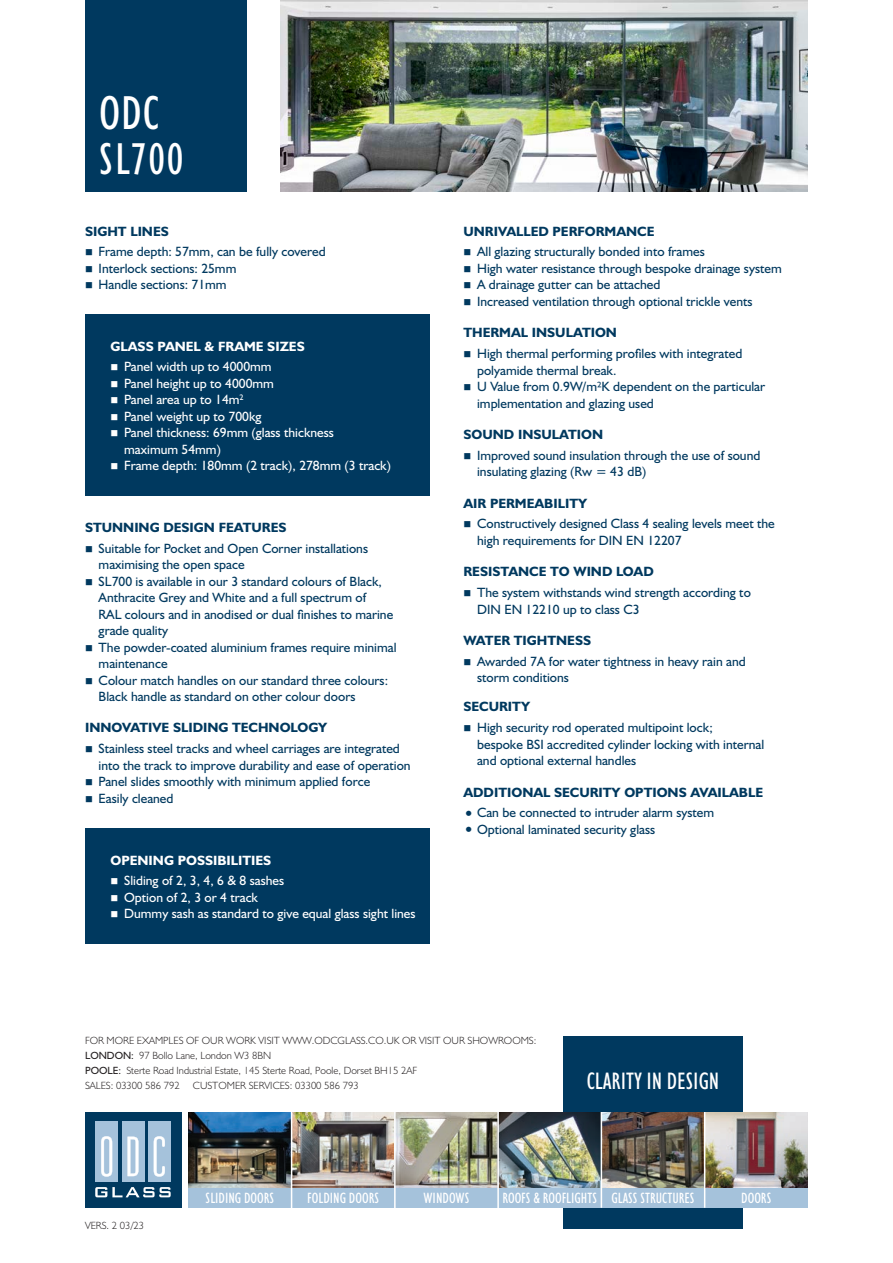
<style>
.page{position:relative;width:893px;height:1263px;background:#fff}
.page>*{position:absolute;margin:0;border:0;box-sizing:border-box;transform-origin:0 0}
.t1{font:condensed 48px "Humanist 521 BT";color:#fff}
.t2{font:condensed 45px "Humanist 521 BT";letter-spacing:.04em;color:#fff}
.t3{font:condensed 24px "Humanist 521 BT";color:#fff}
.t4{font:condensed 15px "Humanist 521 BT";color:#fff}
.t5{font:13.5px/16.5px "Humanist 521 BT";color:#00395f}
.t6{font:13.5px/16.5px "Humanist 521 BT";color:#fff}
.t7{font:700 13.5px "Humanist 521 BT";color:#00395f}
.t8{font:700 13.5px "Humanist 521 BT";color:#fff}
.t9{font:300 10.5px/15px "Humanist 521 BT";color:#231f20}
.s1{font-size:18px}
.s2{font-weight:400}
</style>
<div class="page">
<div style="left:563px;top:1036px;width:180px;height:193px;background:#00395f"></div>
<img style="left:188px;top:1112px;width:620px;height:76px">
<div style="left:188px;top:1188px;width:104px;height:20px;background:#a5c2db"></div>
<div style="left:292px;top:1188px;width:103px;height:20px;background:#a5c2db"></div>
<hr style="left:291px;top:1109px;width:1px;height:103px;background:#fff">
<div style="left:395px;top:1188px;width:103px;height:20px;background:#a5c2db"></div>
<div style="left:498px;top:1188px;width:103px;height:20px;background:#a5c2db"></div>
<div style="left:601px;top:1188px;width:104px;height:20px;background:#a5c2db"></div>
<div style="left:705px;top:1188px;width:103px;height:20px;background:#a5c2db"></div>
<hr style="left:394px;top:1109px;width:2px;height:103px;background:#fff">
<hr style="left:497px;top:1106px;width:2px;height:105px;background:#fff">
<hr style="left:601px;top:1112px;width:1px;height:96px;background:#fff">
<hr style="left:704px;top:1112px;width:1px;height:96px;background:#fff">
<div style="left:85px;top:1112px;width:96px;height:96px;background:#00395f"></div>
<svg style="left:95px;top:1187px;width:76px;height:10px"></svg>
<div style="left:95px;top:1121px;width:23px;height:61px;background:#a5c2db"></div>
<svg style="left:101px;top:1136px;width:11px;height:41px"></svg>
<div style="left:122px;top:1121px;width:22px;height:61px;background:#a5c2db"></div>
<svg style="left:127px;top:1136px;width:12px;height:40px"></svg>
<div style="left:148px;top:1121px;width:23px;height:61px;background:#a5c2db"></div>
<svg style="left:154px;top:1136px;width:11px;height:41px"></svg>
<img style="left:281px;top:0;width:527px;height:191px">
<div style="left:85px;top:0;width:162px;height:191px;background:#00395f"></div>
<div style="left:85px;top:315px;width:344px;height:181px;background:#00395f"></div>
<div style="left:85px;top:829px;width:344px;height:115px;background:#00395f"></div>
<p class="t1" style="left:99px;top:85px;width:62px">ODC</p>
<p class="t2" style="left:99px;top:133px;width:86px">SL700</p>
<p class="t7" style="left:85px;top:223px;width:85px">SIGHT LINES</p>
<p class="t5" style="left:85px;top:243px;width:242px">■ Frame depth: 57mm, can be fully covered</p>
<p class="t5" style="left:85px;top:260px;width:153px">■ Interlock sections: 25mm</p>
<p class="t5" style="left:85px;top:276px;width:143px">■ Handle sections: 71mm</p>
<p class="t8" style="left:111px;top:337px;width:196px">GLASS PANEL &amp; FRAME SIZES</p>
<p class="t6" style="left:111px;top:358px;width:163px">■ Panel width up to 4000mm</p>
<p class="t6" style="left:111px;top:375px;width:165px">■ Panel height up to 4000mm</p>
<p class="t6" style="left:111px;top:391px;width:135px">■ Panel area up to 14m<sup>2</sup></p>
<p class="t6" style="left:111px;top:408px;width:153px">■ Panel weight up to 700kg</p>
<p class="t6" style="left:124px;top:424px;width:211px;text-indent:-14px">■ Panel thickness: 69mm (glass thickness maximum 54mm)</p>
<p class="t6" style="left:111px;top:457px;width:282px">■ Frame depth: 180mm (2 track), 278mm (3 track)</p>
<p class="t7" style="left:85px;top:519px;width:203px">STUNNING DESIGN FEATURES</p>
<p class="t5" style="left:99px;top:539px;width:271px;text-indent:-14px">■ Suitable for Pocket and Open Corner installations maximising the open space</p>
<p class="t5" style="left:99px;top:572px;width:296px;text-indent:-14px">■ SL700 is available in our 3 standard colours of Black, Anthracite Grey and White and a full spectrum of<br>RAL colours and in anodised or dual finishes to marine grade quality</p>
<p class="t5" style="left:99px;top:638px;width:299px;text-indent:-14px">■ The powder-coated aluminium frames require minimal maintenance</p>
<p class="t5" style="left:99px;top:671px;width:291px;text-indent:-14px">■ Colour match handles on our standard three colours:<br>Black handle as standard on other colour doors</p>
<p class="t7" style="left:85px;top:719px;width:244px">INNOVATIVE SLIDING TECHNOLOGY</p>
<p class="t5" style="left:99px;top:740px;width:313px;text-indent:-14px">■ Stainless steel tracks and wheel carriages are integrated into the track to improve durability and ease of operation</p>
<p class="t5" style="left:85px;top:773px;width:287px">■ Panel slides smoothly with minimum applied force</p>
<p class="t5" style="left:85px;top:789px;width:90px">■ Easily cleaned</p>
<p class="t8" style="left:111px;top:851px;width:162px">OPENING POSSIBILITIES</p>
<p class="t6" style="left:111px;top:872px;width:175px">■ Sliding of 2, 3, 4, 6 &amp; 8 sashes</p>
<p class="t6" style="left:111px;top:889px;width:149px">■ Option of 2, 3 or 4 track</p>
<p class="t6" style="left:111px;top:905px;width:307px">■ Dummy sash as standard to give equal glass sight lines</p>
<p class="t7" style="left:463px;top:223px;width:192px">UNRIVALLED PERFORMANCE</p>
<p class="t5" style="left:463px;top:243px;width:243px">■ All glazing structurally bonded into frames</p>
<p class="t5" style="left:463px;top:260px;width:320px">■ High water resistance through bespoke drainage system</p>
<p class="t5" style="left:463px;top:276px;width:198px">■ A drainage gutter can be attached</p>
<p class="t5" style="left:463px;top:293px;width:291px">■ Increased ventilation through optional trickle vents</p>
<p class="t7" style="left:463px;top:324px;width:155px">THERMAL INSULATION</p>
<p class="t5" style="left:477px;top:345px;width:267px;text-indent:-14px">■ High thermal performing profiles with integrated polyamide thermal break.</p>
<p class="t5" style="left:477px;top:378px;width:290px;text-indent:-14px">■ U Value from 0.9W/m²K dependent on the particular implementation and glazing used</p>
<p class="t7" style="left:463px;top:426px;width:141px">SOUND INSULATION</p>
<p class="t5" style="left:477px;top:447px;width:285px;text-indent:-14px">■ Improved sound insulation through the use of sound insulating glazing (Rw = 43 dB)</p>
<p class="t7" style="left:463px;top:495px;width:125px">AIR PERMEABILITY</p>
<p class="t5" style="left:477px;top:515px;width:299px;text-indent:-14px">■ Constructively designed Class 4 sealing levels meet the high requirements for DIN EN 12207</p>
<p class="t7" style="left:463px;top:563px;width:192px">RESISTANCE TO WIND LOAD</p>
<p class="t5" style="left:477px;top:584px;width:275px;text-indent:-14px">■ The system withstands wind strength according to<br>DIN EN 12210 up to class C3</p>
<p class="t7" style="left:463px;top:632px;width:129px">WATER TIGHTNESS</p>
<p class="t5" style="left:477px;top:652px;width:270px;text-indent:-14px">■ Awarded 7A for water tightness in heavy rain and storm conditions</p>
<p class="t7" style="left:463px;top:698px;width:68px">SECURITY</p>
<p class="t5" style="left:477px;top:719px;width:289px;text-indent:-14px">■ High security rod operated multipoint lock;<br>bespoke BSI accredited cylinder locking with internal and optional external handles</p>
<p class="t7" style="left:463px;top:783px;width:301px">ADDITIONAL SECURITY OPTIONS AVAILABLE</p>
<p class="t5" style="left:463px;top:804px;width:252px"><span class="s1">•</span> Can be connected to intruder alarm system</p>
<p class="t5" style="left:463px;top:821px;width:193px"><span class="s1">•</span> Optional laminated security glass</p>
<p class="t9" style="left:85px;top:1033px;width:453px">FOR MORE EXAMPLES OF OUR WORK VISIT WWW.ODCGLASS.CO.UK OR VISIT OUR SHOWROOMS:</p>
<p class="t9" style="left:85px;top:1048px;width:333px"><span class="s2">LONDON:</span> 97 Bollo Lane, London W3 8BN<br><span class="s2">POOLE:</span> Sterte Road Industrial Estate, 145 Sterte Road, Poole, Dorset BH15 2AF</p>
<p class="t9" style="left:85px;top:1078px;width:96px">SALES: 03300 586 792</p>
<p class="t9" style="left:193px;top:1078px;width:167px">CUSTOMER SERVICES: 03300 586 793</p>
<p class="t3" style="left:587px;top:1067px;width:134px">CLARITY IN DESIGN</p>
<p class="t9" style="left:85px;top:1217px;width:60px">VERS. 2 03/23</p>
<p class="t4" style="left:206px;top:1190px;width:70px">SLIDING DOORS</p>
<p class="t4" style="left:307px;top:1190px;width:73px">FOLDING DOORS</p>
<p class="t4" style="left:424px;top:1190px;width:47px">WINDOWS</p>
<p class="t4" style="left:502px;top:1190px;width:96px">ROOFS &amp; ROOFLIGHTS</p>
<p class="t4" style="left:611px;top:1189px;width:85px">GLASS STRUCTURES</p>
<p class="t4" style="left:741px;top:1190px;width:32px">DOORS</p>
</div>
